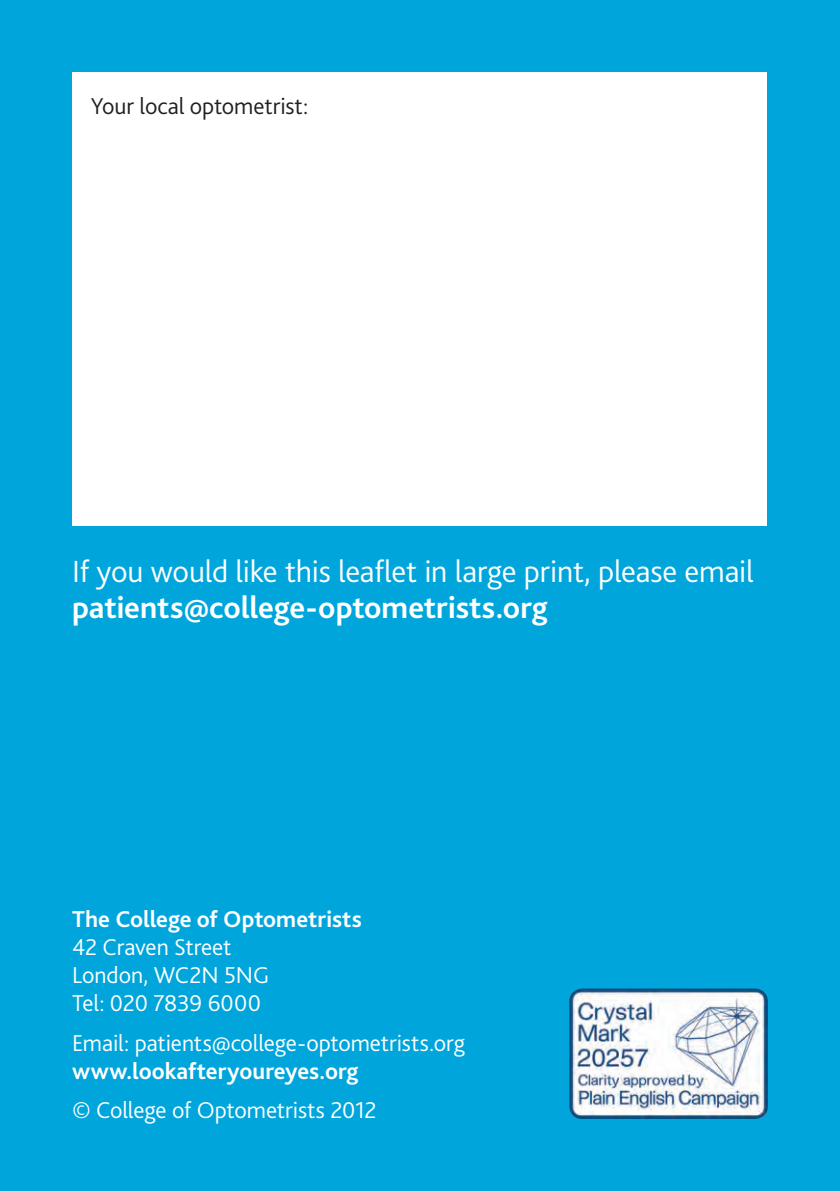
<style>
.page{position:relative;width:840px;height:1191px;background:#fff}
.page>*{position:absolute;margin:0;border:0;box-sizing:border-box;transform-origin:0 0}
.t1{font:300 32px/36px "Bliss 2";letter-spacing:-.01em;color:#fff}
.t2{font:300 24px/28px "Bliss 2";letter-spacing:-.01em;color:#fff}
.t3{font:300 24px "Bliss 2";letter-spacing:-.005em;color:#231f20}
.s1{font-weight:700}
</style>
<div class="page">
<div style="left:0;top:0;width:839px;height:1191px;background:#00a6db"></div>
<img style="left:569px;top:988px;width:198px;height:131px">
<div style="left:72px;top:72px;width:694px;height:454px;background:#fff"></div>
<p class="t3" style="left:91px;top:91px;width:219px">Your local optometrist:</p>
<p class="t1" style="left:72px;top:553px;width:683px">If you would like this leaflet in large print, please email <span class="s1">patients@college-optometrists.org</span></p>
<p class="t2" style="left:72px;top:904px;width:291px"><span class="s1">The College of Optometrists<br></span>42 Craven Street<br>London, WC2N 5NG<br>Tel: 020 7839 6000</p>
<p class="t2" style="left:72px;top:1028px;width:394px">Email: patients@college-optometrists.org <span class="s1">www.lookafteryoureyes.org</span></p>
<p class="t2" style="left:72px;top:1095px;width:306px">© College of Optometrists 2012</p>
</div>
